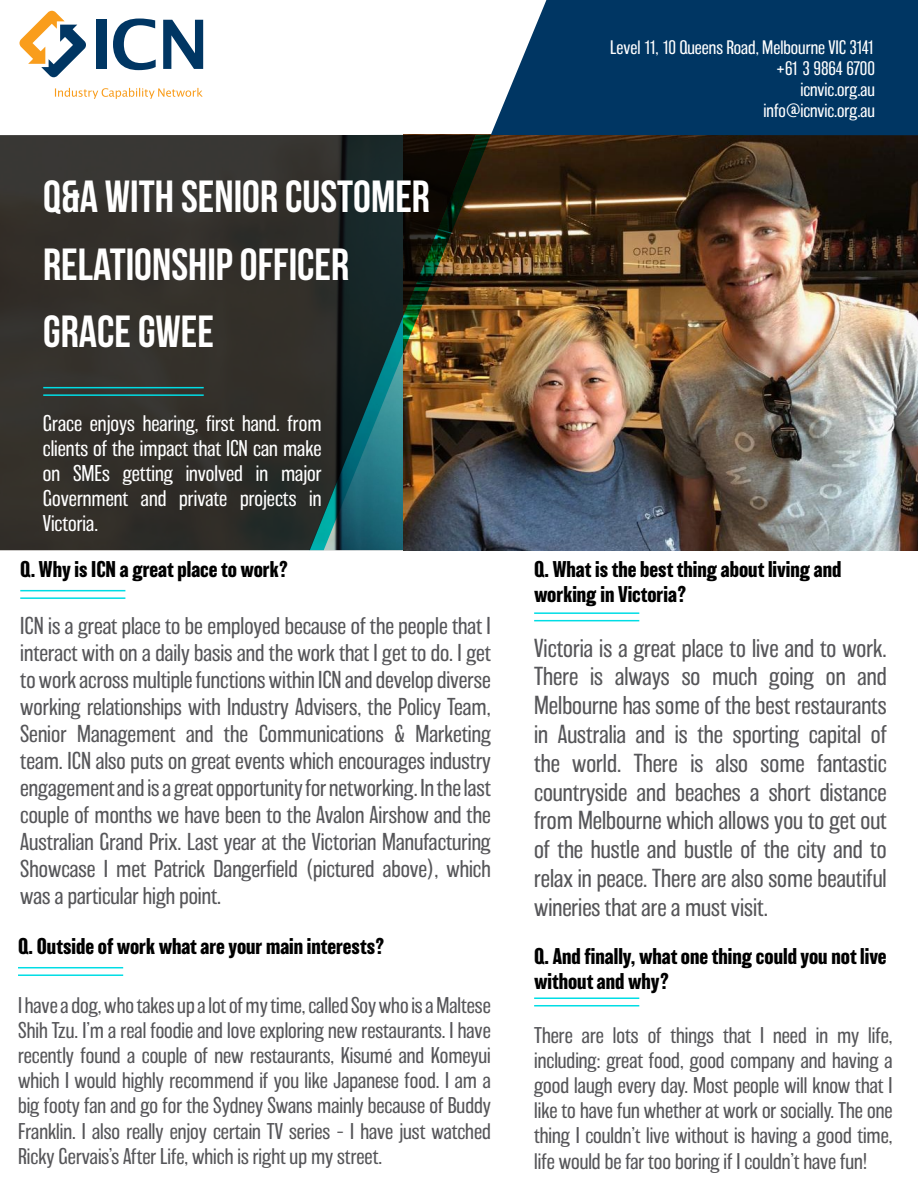
<style>
.page{position:relative;width:918px;height:1188px;background:#fff}
.page>*{position:absolute;margin:0;border:0;box-sizing:border-box;transform-origin:0 0}
.t1{font:45px/67.5px "Bebas Neue";color:#fff}
.t2{font:200 24px/28.8px "Balboa";color:#565659;text-align:justify}
.t3{font:200 22.5px/27px "Balboa";color:#565659;text-align:justify}
.t4{font:200 21px/25.2px "Balboa";color:#565659;text-align:justify}
.t5{font:700 21px/25.2px "Balboa";color:#000}
.t6{font:200 21px/25.2px "Balboa";color:#fff;text-align:justify}
.t7{font:200 18px/21px "Balboa";color:#fff;text-align:justify}
</style>
<div class="page">
<div style="left:96px;top:20px;width:10px;height:49px;background:#003663"></div>
<svg style="left:113px;top:19px;width:43px;height:51px"></svg>
<svg style="left:163px;top:20px;width:40px;height:49px"></svg>
<svg style="left:20px;top:11px;width:66px;height:66px"></svg>
<svg style="left:55px;top:88px;width:148px;height:11px"></svg>
<hr style="left:20px;top:590px;width:105px;height:1px;background:#00dde5">
<hr style="left:20px;top:597px;width:105px;height:2px;background:#00dde5">
<hr style="left:534px;top:997px;width:105px;height:2px;background:#00dde5">
<hr style="left:534px;top:1005px;width:105px;height:2px;background:#00dde5">
<hr style="left:534px;top:612px;width:105px;height:2px;background:#00dde5">
<hr style="left:534px;top:620px;width:105px;height:1px;background:#00dde5">
<hr style="left:18px;top:967px;width:105px;height:1px;background:#00dde5">
<hr style="left:18px;top:974px;width:105px;height:2px;background:#00dde5">
<img style="left:491px;top:135px;width:427px;height:415px">
<svg style="left:491px;top:0;width:427px;height:135px;background:#12446e"></svg>
<svg style="left:0;top:135px;width:309px;height:415px;background:#33302b"></svg>
<img style="left:309px;top:135px;width:182px;height:415px">
<hr style="left:43px;top:387px;width:161px;height:1px;background:#00dde5">
<hr style="left:43px;top:394px;width:161px;height:2px;background:#00dde5">
<h1 class="t1" style="left:43px;top:162px;width:388px">Q&amp;A WITH SENIOR CUSTOMER<br>RELATIONSHIP OFFICER<br>GRACE GWEE</h1>
<p class="t6" style="left:43px;top:411px;width:280px">Grace enjoys hearing, first hand. from clients of the impact that ICN can make on SMEs getting involved in major Government and private projects in Victoria.</p>
<p class="t7" style="left:43px;top:441px;width:280px;line-height:21.6px">Chris is a fitness finatic and can often be found wondering around the office in his lycra, or sitting on his exercise ball at his desk.</p>
<p class="t7" style="left:610px;top:37px;width:266px;text-align:right">Level 11, 10 Queens Road, Melbourne VIC 3141 +61 3 9864 6700<br>icnvic.org.au<br>info@icnvic.org.au</p>
<p class="t5" style="left:20px;top:557px;width:270px">Q. Why is ICN a great place to work?</p>
<p class="t5" style="left:534px;top:557px;width:309px">Q. What is the best thing about living and working in Victoria?</p>
<p class="t3" style="left:20px;top:613px;width:472px">ICN is a great place to be employed because of the people that I interact with on a daily basis and the work that I get to do. I get to work across multiple functions within ICN and develop diverse working relationships with Industry Advisers, the Policy Team, Senior Management and the Communications &amp; Marketing team. ICN also puts on great events which encourages industry engagement and is a great opportunity for networking. In the last couple of months we have been to the Avalon Airshow and the Australian Grand Prix. Last year at the Victorian Manufacturing Showcase I met Patrick Dangerfield (pictured above), which was a particular high point.</p>
<p class="t5" style="left:18px;top:934px;width:368px">Q. Outside of work what are your main interests?</p>
<p class="t4" style="left:18px;top:993px;width:474px">I have a dog, who takes up a lot of my time, called Soy who is a Maltese Shih Tzu. I’m a real foodie and love exploring new restaurants. I have recently found a couple of new restaurants, Kisumé and Komeyui which I would highly recommend if you like Japanese food. I am a big footy fan and go for the Sydney Swans mainly because of Buddy Franklin. I also really enjoy certain TV series – I have just watched Ricky Gervais’s After Life, which is right up my street.</p>
<p class="t2" style="left:534px;top:634px;width:354px">Victoria is a great place to live and to work.<br>There is always so much going on and Melbourne has some of the best restaurants in Australia and is the sporting capital of the world. There is also some fantastic countryside and beaches a short distance from Melbourne which allows you to get out of the hustle and bustle of the city and to relax in peace. There are also some beautiful wineries that are a must visit.</p>
<p class="t5" style="left:534px;top:943px;width:354px">Q. And finally, what one thing could you not live without and why?</p>
<p class="t4" style="left:534px;top:1023px;width:360px">There are lots of things that I need in my life, including: great food, good company and having a good laugh every day. Most people will know that I like to have fun whether at work or socially. The one thing I couldn’t live without is having a good time, life would be far too boring if I couldn’t have fun!</p>
</div>
